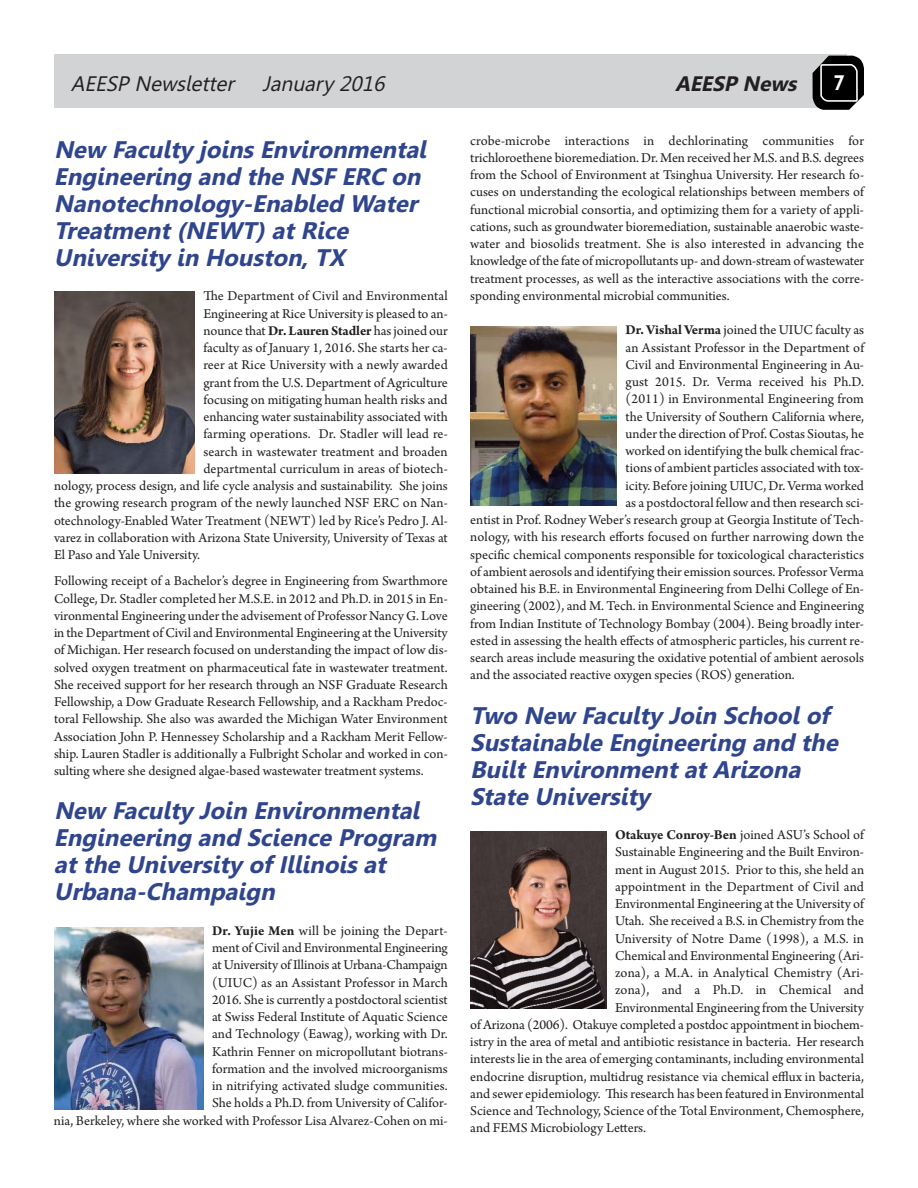
<style>
.page{position:relative;width:918px;height:1188px;background:#fff}
.page>*{position:absolute;margin:0;border:0;box-sizing:border-box;transform-origin:0 0}
.t1{font:italic 700 24px/27px "Leelawadee";color:#2f458c}
.t2{font:italic 21px "Leelawadee";color:#231f20}
.t3{font:italic 700 21px "Leelawadee";color:#231f20}
.t4{font:700 21px "Cabin";color:#fff}
.t5{font:14.25px/17.2px "Arno Pro";color:#231f20;text-align:justify}
.s1{font-weight:700}
</style>
<div class="page">
<div style="left:54px;top:54px;width:793px;height:54px;background:#d1d3d4"></div>
<svg style="left:813px;top:56px;width:51px;height:54px;background:#2e2e2e"></svg>
<img style="left:470px;top:831px;width:136px;height:177px">
<img style="left:470px;top:326px;width:147px;height:179px">
<img style="left:54px;top:927px;width:149px;height:183px">
<img style="left:54px;top:292px;width:140px;height:182px">
<h2 class="t2" style="left:71px;top:75px;width:319px">AEESP Newsletter January 2016</h2>
<h2 class="t3" style="left:675px;top:75px;width:127px">AEESP News</h2>
<h2 class="t4" style="left:834px;top:70px;width:12px">7</h2>
<h1 class="t1" style="left:54px;top:138px;width:373px">New Faculty joins Environmental<br>Engineering and the NSF ERC on<br>Nanotechnology -Enabled Water<br>Treatment (NEWT) at Rice<br>University in Houston, TX</h1>
<p class="t5" style="left:203px;top:289px;width:246px">The Department of Civil and Environmental</p>
<p class="t5" style="left:203px;top:306px;width:246px">Engineering at Rice University is pleased to an-</p>
<p class="t5" style="left:203px;top:323px;width:246px">nounce that <span class="s1">Dr. Lauren Stadler</span> has joined our</p>
<p class="t5" style="left:203px;top:341px;width:246px">faculty as of January 1, 2016. She starts her ca-</p>
<p class="t5" style="left:203px;top:358px;width:246px">reer at Rice University with a newly awarded</p>
<p class="t5" style="left:203px;top:375px;width:246px">grant from the U.S. Department of Agriculture</p>
<p class="t5" style="left:203px;top:392px;width:246px">focusing on mitigating human health risks and</p>
<p class="t5" style="left:203px;top:410px;width:246px">enhancing water sustainability associated with</p>
<p class="t5" style="left:203px;top:427px;width:246px">farming operations. Dr. Stadler will lead re-</p>
<p class="t5" style="left:203px;top:444px;width:246px">search in wastewater treatment and broaden</p>
<p class="t5" style="left:203px;top:461px;width:246px">departmental curriculum in areas of biotech-</p>
<p class="t5" style="left:54px;top:479px;width:395px">nology, process design, and life cycle analysis and sustainability. She joins</p>
<p class="t5" style="left:54px;top:496px;width:395px">the growing research program of the newly launched NSF ERC on Nan-</p>
<p class="t5" style="left:54px;top:513px;width:395px">otechnology-Enabled Water Treatment (NEWT) led by Rice’s Pedro J. Al-</p>
<p class="t5" style="left:54px;top:530px;width:395px">varez in collaboration with Arizona State University, University of Texas at</p>
<p class="t5" style="left:54px;top:548px;width:148px">El Paso and Yale University.</p>
<p class="t5" style="left:54px;top:574px;width:395px">Following receipt of a Bachelor’s degree in Engineering from Swarthmore College, Dr. Stadler completed her M.S.E. in 2012 and Ph.D. in 2015 in En&shy;vironmental Engineering under the advisement of Professor Nancy G. Love in the Department of Civil and Environmental Engineering at the University of Michigan. Her research focused on understanding the impact of low dis&shy;solved oxygen treatment on pharmaceutical fate in wastewater treatment.<br>She received support for her research through an NSF Graduate Research Fellowship, a Dow Graduate Research Fellowship, and a Rackham Predoc&shy;toral Fellowship. She also was awarded the Michigan Water Environment Association John P. Hennessey Scholarship and a Rackham Merit Fellow&shy;ship. Lauren Stadler is additionally a Fulbright Scholar and worked in con&shy;sulting where she designed algae-based wastewater treatment systems.</p>
<h1 class="t1" style="left:54px;top:800px;width:389px">New Faculty Join Environmental<br>Engineering and Science Program at the University of Illinois at<br>Urbana-Champaign</h1>
<p class="t5" style="left:54px;top:923px;width:395px;text-align:right"><span class="s1">Dr. Yujie Men</span> will be joining the Depart-<br>ment of Civil and Environmental Engineering<br>at University of Illinois at Urbana-Champaign<br>(UIUC) as an Assistant Professor in March<br>2016. She is currently a postdoctoral scientist<br>at Swiss Federal Institute of Aquatic Science<br>and Technology (Eawag), working with Dr.<br>Kathrin Fenner on micropollutant biotrans-<br>formation and the involved microorganisms<br>in nitrifying activated sludge communities.<br>She holds a Ph.D. from University of Califor-<br>nia, Berkeley, where she worked with Professor Lisa Alvarez-Cohen on mi-</p>
<p class="t5" style="left:470px;top:133px;width:395px">crobe-microbe interactions in dechlorinating communities for trichloroethene bioremediation. Dr. Men received her M.S. and B.S. degrees from the School of Environment at Tsinghua University. Her research fo&shy;cuses on understanding the ecological relationships between members of functional microbial consortia, and optimizing them for a variety of appli&shy;cations, such as groundwater bioremediation, sustainable anaerobic waste&shy;water and biosolids treatment. She is also interested in advancing the knowledge of the fate of micropollutants up- and down-stream of wastewater treatment processes, as well as the interactive associations with the corre&shy;sponding environmental microbial communities.</p>
<p class="t5" style="left:626px;top:323px;width:240px"><span class="s1">Dr. Vishal Verma</span> joined the UIUC faculty as</p>
<p class="t5" style="left:626px;top:340px;width:240px">an Assistant Professor in the Department of</p>
<p class="t5" style="left:626px;top:357px;width:240px">Civil and Environmental Engineering in Au-</p>
<p class="t5" style="left:626px;top:375px;width:240px">gust 2015. Dr. Verma received his Ph.D.</p>
<p class="t5" style="left:626px;top:392px;width:240px">(2011) in Environmental Engineering from</p>
<p class="t5" style="left:626px;top:409px;width:240px">the University of Southern California where,</p>
<p class="t5" style="left:626px;top:426px;width:240px">under the direction of Prof. Costas Sioutas, he</p>
<p class="t5" style="left:626px;top:444px;width:240px">worked on identifying the bulk chemical frac-</p>
<p class="t5" style="left:626px;top:461px;width:240px">tions of ambient particles associated with tox-</p>
<p class="t5" style="left:626px;top:478px;width:240px">icity. Before joining UIUC, Dr. Verma worked</p>
<p class="t5" style="left:626px;top:495px;width:240px">as a postdoctoral fellow and then research sci-</p>
<p class="t5" style="left:470px;top:513px;width:395px">entist in Prof. Rodney Weber’s research group at Georgia Institute of Tech-</p>
<p class="t5" style="left:470px;top:530px;width:395px">nology, with his research efforts focused on further narrowing down the</p>
<p class="t5" style="left:470px;top:547px;width:395px">specific chemical components responsible for toxicological characteristics</p>
<p class="t5" style="left:470px;top:564px;width:395px">of ambient aerosols and identifying their emission sources. Professor Verma</p>
<p class="t5" style="left:470px;top:582px;width:395px">obtained his B.E. in Environmental Engineering from Delhi College of En-</p>
<p class="t5" style="left:470px;top:599px;width:395px">gineering (2002), and M. Tech. in Environmental Science and Engineering</p>
<p class="t5" style="left:470px;top:616px;width:395px">from Indian Institute of Technology Bombay (2004). Being broadly inter-</p>
<p class="t5" style="left:470px;top:633px;width:395px">ested in assessing the health effects of atmospheric particles, his current re-</p>
<p class="t5" style="left:470px;top:651px;width:395px">search areas include measuring the oxidative potential of ambient aerosols</p>
<p class="t5" style="left:470px;top:668px;width:326px">and the associated reactive oxygen species (ROS) generation.</p>
<h1 class="t1" style="left:470px;top:704px;width:374px">Two New Faculty Join School of<br>Sustainable Engineering and the<br>Built Environment at Arizona<br>State University</h1>
<p class="t5" style="left:615px;top:828px;width:250px"><span class="s1">Otakuye Conroy-Ben</span> joined ASU’s School of</p>
<p class="t5" style="left:615px;top:845px;width:250px">Sustainable Engineering and the Built Environ-</p>
<p class="t5" style="left:615px;top:862px;width:251px">ment in August 2015. Prior to this, she held an</p>
<p class="t5" style="left:615px;top:879px;width:250px">appointment in the Department of Civil and</p>
<p class="t5" style="left:615px;top:897px;width:250px">Environmental Engineering at the University of</p>
<p class="t5" style="left:615px;top:914px;width:250px">Utah. She received a B.S. in Chemistry from the</p>
<p class="t5" style="left:615px;top:931px;width:250px">University of Notre Dame (1998), a M.S. in</p>
<p class="t5" style="left:615px;top:948px;width:250px">Chemical and Environmental Engineering (Ari-</p>
<p class="t5" style="left:615px;top:966px;width:250px">zona), a M.A. in Analytical Chemistry (Ari-</p>
<p class="t5" style="left:615px;top:983px;width:250px">zona), and a Ph.D. in Chemical and</p>
<p class="t5" style="left:615px;top:1000px;width:250px">Environmental Engineering from the University</p>
<p class="t5" style="left:470px;top:1017px;width:395px">of Arizona (2006). Otakuye completed a postdoc appointment in biochem-</p>
<p class="t5" style="left:470px;top:1035px;width:395px">istry in the area of metal and antibiotic resistance in bacteria. Her research</p>
<p class="t5" style="left:470px;top:1052px;width:395px">interests lie in the area of emerging contaminants, including environmental</p>
<p class="t5" style="left:470px;top:1069px;width:395px">endocrine disruption, multidrug resistance via chemical efflux in bacteria,</p>
<p class="t5" style="left:470px;top:1086px;width:395px">and sewer epidemiology. This research has been featured in Environmental</p>
<p class="t5" style="left:470px;top:1104px;width:395px">Science and Technology, Science of the Total Environment, Chemosphere,</p>
<p class="t5" style="left:470px;top:1121px;width:177px">and FEMS Microbiology Letters.</p>
</div>
